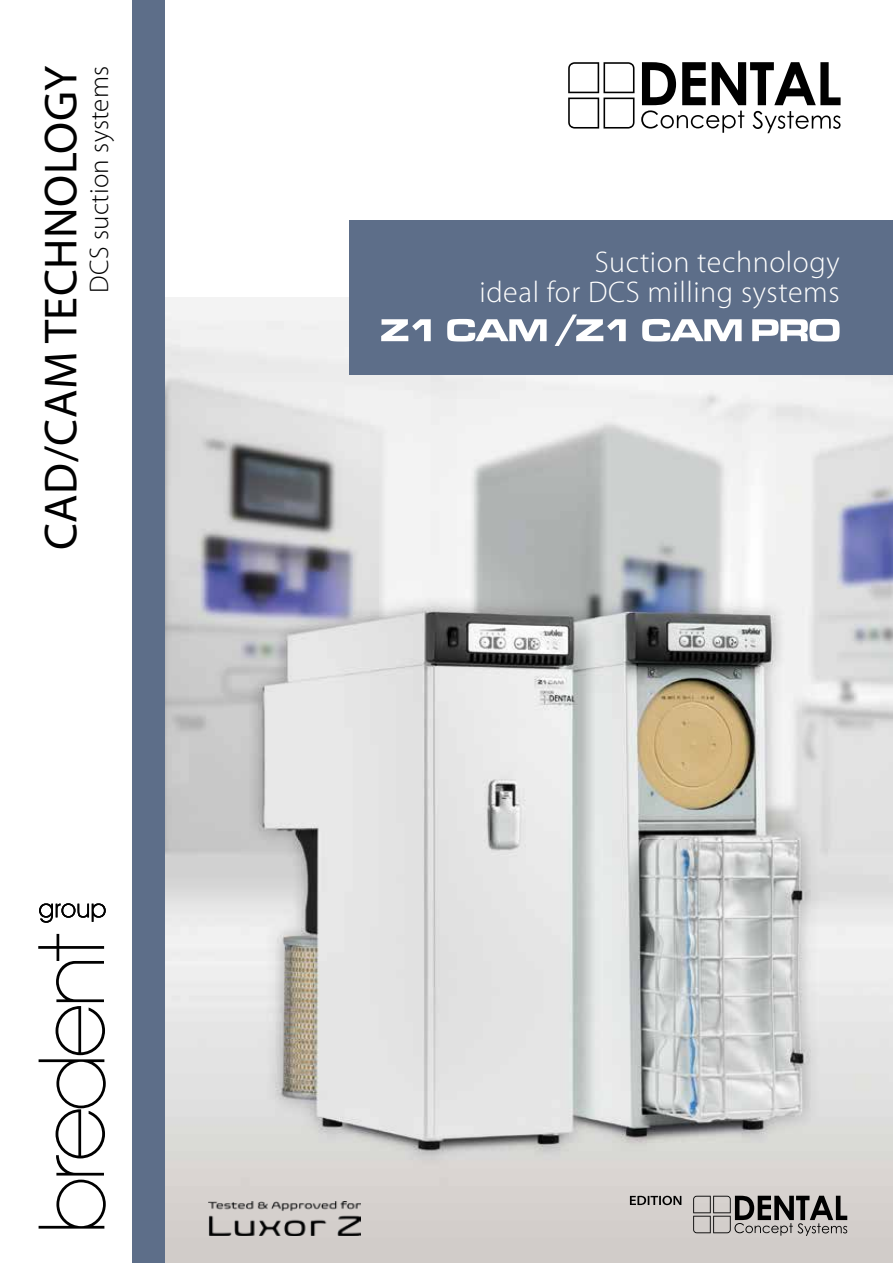
<style>
.page{position:relative;width:893px;height:1263px;background:#fff}
.page>*{position:absolute;margin:0;border:0;box-sizing:border-box;transform-origin:0 0}
.t1{font:46.5px "Myriad Pro";letter-spacing:.01em;color:#000}
.t2{font:300 30px/30px "Myriad Pro";letter-spacing:.02em;color:#fff;text-align:right}
.t3{font:300 27px "Myriad Pro";letter-spacing:.01em;color:#000}
</style>
<div class="page">
<img style="left:165px;top:298px;width:728px;height:965px">
<div style="left:133px;top:0;width:32px;height:1263px;background:#5d6e89"></div>
<svg style="left:641px;top:62px;width:200px;height:71px"></svg>
<svg style="left:568px;top:62px;width:66px;height:67px"></svg>
<svg style="left:38px;top:934px;width:68px;height:294px"></svg>
<svg style="left:39px;top:903px;width:67px;height:20px"></svg>
<div style="left:350px;top:220px;width:543px;height:155px;background:#5d6e89"></div>
<svg style="left:630px;top:1196px;width:51px;height:9px"></svg>
<svg style="left:693px;top:1196px;width:154px;height:40px;background:#94918f"></svg>
<svg style="left:381px;top:314px;width:459px;height:32px"></svg>
<img style="left:209px;top:1201px;width:152px;height:35px">
<h1 class="t1" style="left:43px;top:550px;width:486px;rotate:-90deg">CAD/CAM TECHNOLOGY</h1>
<p class="t3" style="left:89px;top:293px;width:229px;rotate:-90deg">DCS suction systems</p>
<p class="t2" style="left:479px;top:249px;width:362px">Suction technology<br>ideal for DCS milling systems</p>
</div>
